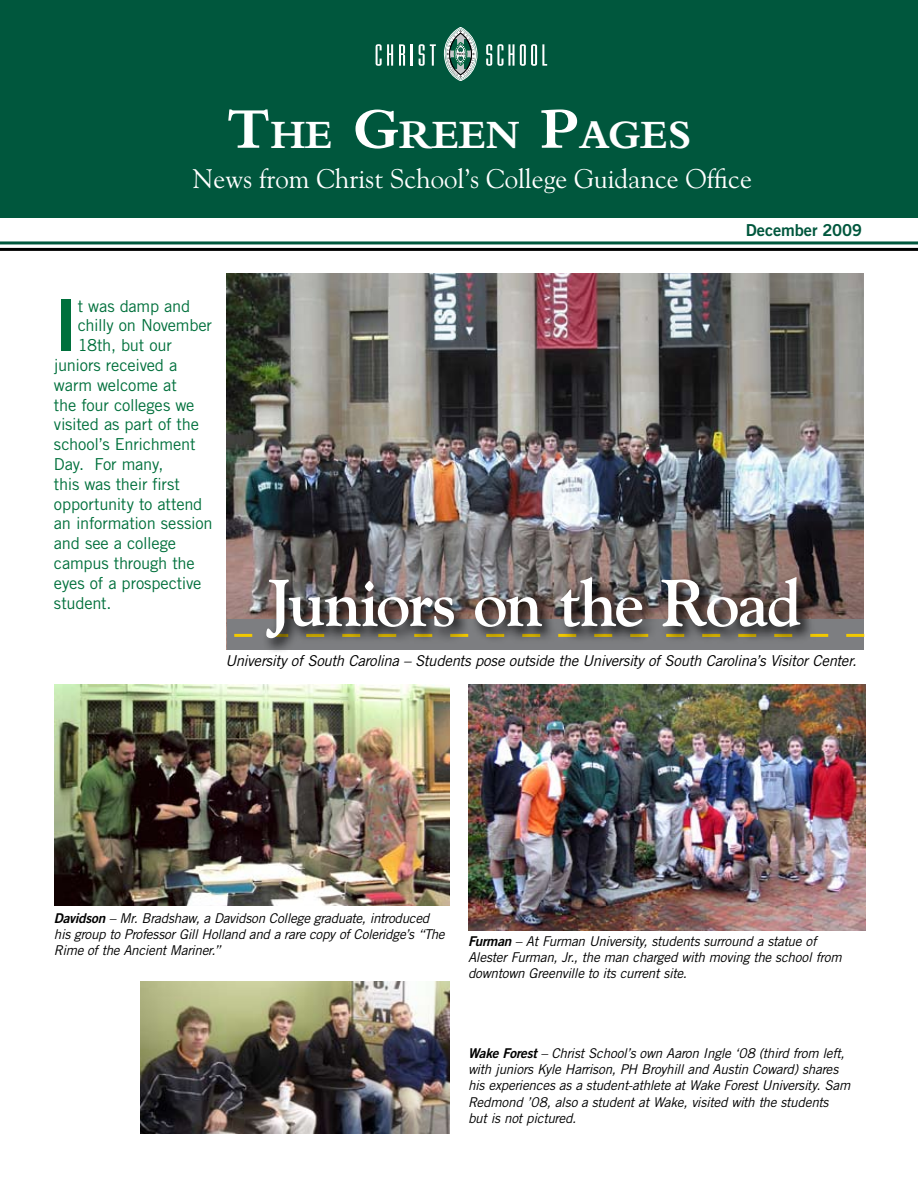
<style>
.page{position:relative;width:918px;height:1188px;background:#fff}
.page>*{position:absolute;margin:0;border:0;box-sizing:border-box;transform-origin:0 0}
.t1{font:71.4px "Trade Gothic Bold Two";color:#00703c}
.t2{font:700 66px "Goudy Old Style BT";letter-spacing:-.025em;color:#fff}
.t3{font:700 42px "Bembo";color:#fff}
.t4{font:27px "Goudy Old Style BT";color:#fff}
.t5{font:16.5px "Trade Gothic";letter-spacing:-.015em;color:#00703c}
.t6{font:16.5px "Trade Gothic Bold Two";letter-spacing:-.01em;color:#00573d}
.t7{font:italic 15px "Trade Gothic";letter-spacing:-.025em;color:#000}
.t8{font:italic 13.5px/16.2px "Trade Gothic";letter-spacing:-.02em;color:#000}
.s1{font-size:60px}
.s2{font-family:"Trade Gothic Bold Two"}
</style>
<div class="page">
<div style="left:0;top:0;width:918px;height:217px;background:#00573d"></div>
<hr style="left:0;top:248px;width:918px;height:3px;background:#000">
<hr style="left:0;top:241px;width:918px;height:3px;background:#00573d">
<svg style="left:376px;top:44px;width:17px;height:22px"></svg>
<svg style="left:399px;top:44px;width:6px;height:22px"></svg>
<hr style="left:411px;top:44px;width:2px;height:22px;background:#fff">
<svg style="left:419px;top:44px;width:17px;height:22px"></svg>
<svg style="left:444px;top:27px;width:34px;height:54px"></svg>
<svg style="left:486px;top:44px;width:61px;height:22px"></svg>
<img style="left:54px;top:684px;width:396px;height:222px">
<img style="left:468px;top:705px;width:397px;height:226px">
<img style="left:226px;top:273px;width:638px;height:377px">
<img style="left:141px;top:981px;width:309px;height:153px">
<div style="left:227px;top:619px;width:637px;height:31px;background:#7d7e81"></div>
<svg style="left:234px;top:634px;width:19px;height:3px"></svg>
<img style="left:261px;top:573px;width:605px;height:132px">
<h3 class="t3" style="left:227px;top:111px;width:466px"><span class="s1">T</span>HE <span class="s1">G</span>REEN <span class="s1">P</span>AGES</h3>
<h3 class="t4" style="left:193px;top:162px;width:561px">News from Christ School’s College Guidance Office</h3>
<p class="t6" style="left:746px;top:220px;width:118px">December 2009</p>
<h1 class="t1" style="left:54px;top:281px;width:25px">I</h1>
<p class="t5" style="left:78px;top:296px;width:114px">t was damp and</p>
<p class="t5" style="left:78px;top:316px;width:136px">chilly on November</p>
<p class="t5" style="left:78px;top:335px;width:96px">18th, but our</p>
<p class="t5" style="left:54px;top:355px;width:125px">juniors received a</p>
<p class="t5" style="left:54px;top:375px;width:124px">warm welcome at</p>
<p class="t5" style="left:54px;top:395px;width:142px">the four colleges we</p>
<p class="t5" style="left:54px;top:415px;width:146px">visited as part of the</p>
<p class="t5" style="left:54px;top:434px;width:143px">school’s Enrichment</p>
<p class="t5" style="left:54px;top:454px;width:111px">Day. For many,</p>
<p class="t5" style="left:54px;top:474px;width:128px">this was their first</p>
<p class="t5" style="left:54px;top:494px;width:150px">opportunity to attend</p>
<p class="t5" style="left:54px;top:514px;width:160px">an information session</p>
<p class="t5" style="left:54px;top:533px;width:124px">and see a college</p>
<p class="t5" style="left:54px;top:553px;width:142px">campus through the</p>
<p class="t5" style="left:54px;top:573px;width:149px">eyes of a prospective</p>
<p class="t5" style="left:54px;top:593px;width:59px">student.</p>
<h2 class="t2" style="left:268px;top:562px;width:534px">Juniors on the Road</h2>
<p class="t7" style="left:225px;top:651px;width:633px">University of South Carolina – Students pose outside the University of South Carolina’s Visitor Center.</p>
<p class="t8" style="left:54px;top:910px;width:392px"><span class="s2">Davidson</span> – Mr. Bradshaw, a Davidson College graduate, introduced his group to Professor Gill Holland and a rare copy of Coleridge’s “The<br>Rime of the Ancient Mariner.”</p>
<p class="t8" style="left:468px;top:933px;width:375px"><span class="s2">Furman</span> – At Furman University, students surround a statue of<br>Alester Furman, Jr., the man charged with moving the school from downtown Greenville to its current site.</p>
<p class="t8" style="left:468px;top:1045px;width:384px"><span class="s2">Wake Forest</span> – Christ School’s own Aaron Ingle ‘08 (third from left, with juniors Kyle Harrison, PH Broyhill and Austin Coward) shares his experiences as a student-athlete at Wake Forest University. Sam Redmond ’08, also a student at Wake, visited with the students but is not pictured.</p>
</div>
